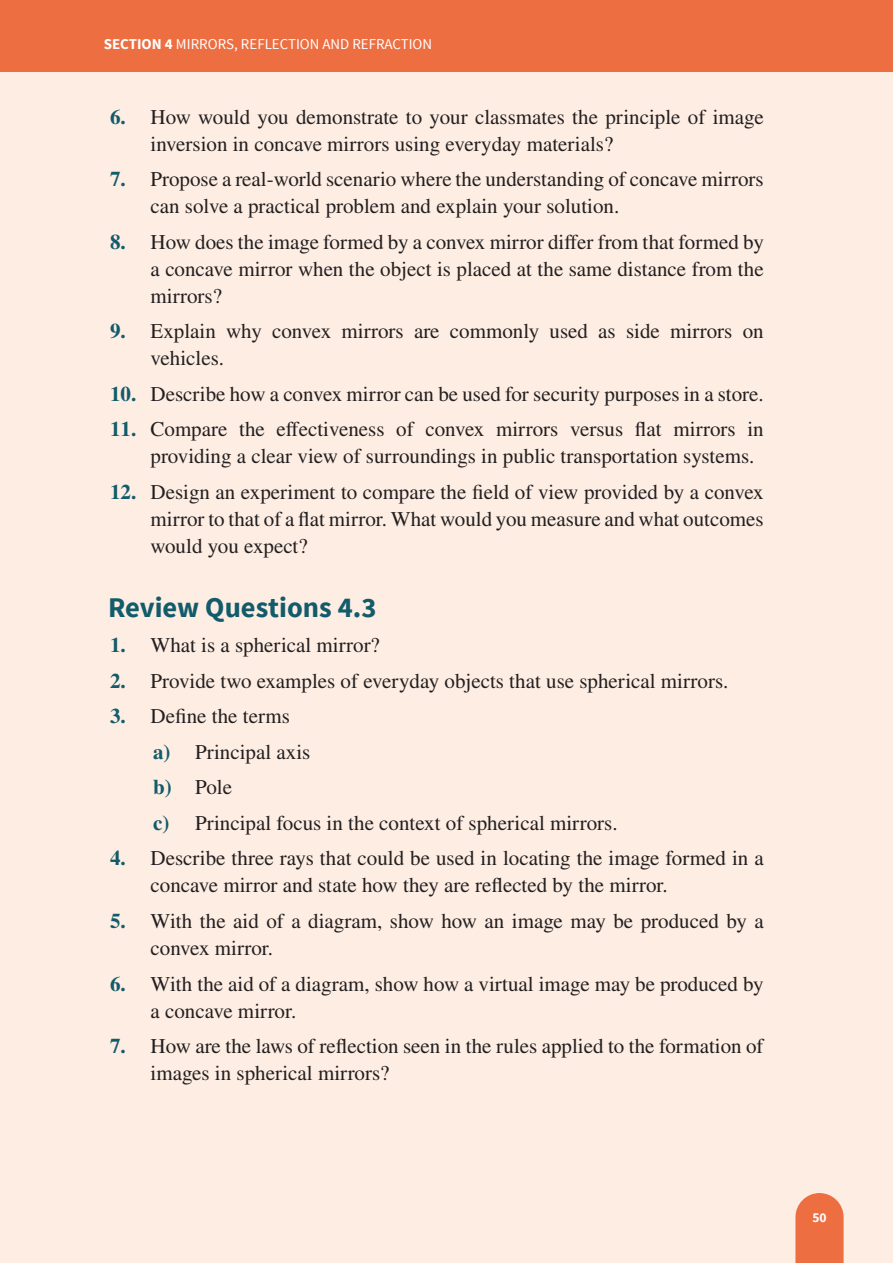
<style>
.page{position:relative;width:893px;height:1263px;background:#fdede3}
.page>*{position:absolute;margin:0;border:0;box-sizing:border-box;transform-origin:0 0}
.t1{font:700 28.5px "Source Sans Pro";color:#125b6a}
.t2{font:21px/27px "STIX General";color:#231f20}
.t3{font:15px "Source Sans Pro";color:#fff}
.t4{font:700 13.5px "Source Sans Pro";color:#fff}
.s1{font-weight:700}
.s2{font-weight:700;color:#125b6a}
</style>
<div class="page">
<svg style="left:795px;top:1193px;width:49px;height:70px;background:#ee794f"></svg>
<div style="left:0;top:0;width:893px;height:72px;background:#ed6e41"></div>
<p class="t3" style="left:104px;top:35px;width:330px"><span class="s1">SECTION 4</span> MIRRORS, REFLECTION AND REFRACTION</p>
<p class="t2" style="left:151px;top:104px;width:615px;text-indent:-41px"><span class="s2">6.</span> How would you demonstrate to your classmates the principle of image inversion in concave mirrors using everyday materials?</p>
<p class="t2" style="left:151px;top:167px;width:615px;text-indent:-41px"><span class="s2">7.</span> Propose a real-world scenario where the understanding of concave mirrors can solve a practical problem and explain your solution.</p>
<p class="t2" style="left:151px;top:229px;width:615px;text-align:justify;text-indent:-41px"><span class="s2">8.</span> How does the image formed by a convex mirror differ from that formed by a concave mirror when the object is placed at the same distance from the mirrors?</p>
<p class="t2" style="left:151px;top:319px;width:615px;text-indent:-41px"><span class="s2">9.</span> Explain why convex mirrors are commonly used as side mirrors on vehicles.</p>
<p class="t2" style="left:110px;top:381px;width:655px"><span class="s2">10.</span> Describe how a convex mirror can be used for security purposes in a store.</p>
<p class="t2" style="left:151px;top:417px;width:615px;text-indent:-41px"><span class="s2">11.</span> Compare the effectiveness of convex mirrors versus flat mirrors in providing a clear view of surroundings in public transportation systems.</p>
<p class="t2" style="left:151px;top:479px;width:615px;text-align:justify;text-indent:-41px"><span class="s2">12.</span> Design an experiment to compare the field of view provided by a convex mirror to that of a flat mirror. What would you measure and what outcomes would you expect?</p>
<h1 class="t1" style="left:108px;top:589px;width:270px">Review Questions 4.3</h1>
<p class="t2" style="left:110px;top:633px;width:271px"><span class="s2">1.</span> What is a spherical mirror?</p>
<p class="t2" style="left:110px;top:668px;width:620px"><span class="s2">2.</span> Provide two examples of everyday objects that use spherical mirrors.</p>
<p class="t2" style="left:153px;top:699px;width:466px;line-height:35.5px;text-indent:-43px"><span class="s2">3.</span> Define the terms<br><span class="s2">a)</span> Principal axis<br><span class="s2">b)</span> Pole<br><span class="s2">c)</span> Principal focus in the context of spherical mirrors.</p>
<p class="t2" style="left:151px;top:846px;width:615px;text-indent:-41px"><span class="s2">4.</span> Describe three rays that could be used in locating the image formed in a concave mirror and state how they are reflected by the mirror.</p>
<p class="t2" style="left:151px;top:908px;width:615px;text-indent:-41px"><span class="s2">5.</span> With the aid of a diagram, show how an image may be produced by a convex mirror.</p>
<p class="t2" style="left:151px;top:971px;width:615px;text-indent:-41px"><span class="s2">6.</span> With the aid of a diagram, show how a virtual image may be produced by a concave mirror.</p>
<p class="t2" style="left:151px;top:1033px;width:615px;text-indent:-41px"><span class="s2">7.</span> How are the laws of reflection seen in the rules applied to the formation of images in spherical mirrors?</p>
<p class="t4" style="left:812px;top:1208px;width:16px">50</p>
</div>
